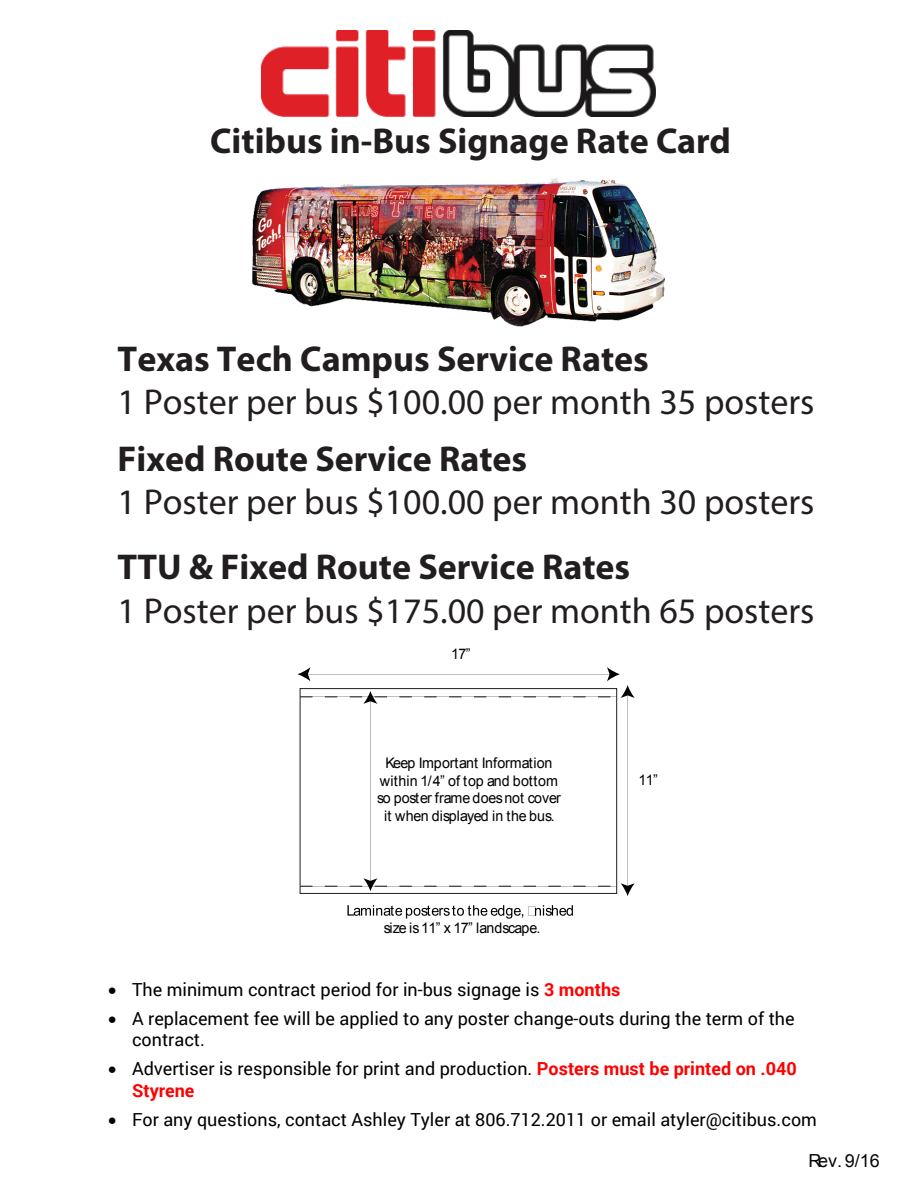
<style>
.page{position:relative;width:918px;height:1188px;background:#fff}
.page>*{position:absolute;margin:0;border:0;box-sizing:border-box;transform-origin:0 0}
.t1{font:36px "Myriad Pro";color:#221e1f}
.t2{font:700 36px "Myriad Pro";color:#221e1f}
.t3{font:18px/21.6px "Roboto";color:#000}
.t4{font:18px "Arial";color:#050606}
.t5{font:14.55px/17.5px "Arial";letter-spacing:-.005em;color:#000;text-align:center}
.t6{font:14.55px "Arial";letter-spacing:-.045em;color:#000}
.s1{font-weight:700;color:#f00}
</style>
<div class="page">
<img style="left:262px;top:31px;width:394px;height:85px">
<img style="left:252px;top:178px;width:413px;height:149px">
<svg style="left:347px;top:905px;width:226px;height:14px"></svg>
<svg style="left:300px;top:878px;width:335px;height:18px"></svg>
<svg style="left:298px;top:667px;width:337px;height:37px"></svg>
<h1 class="t2" style="left:210px;top:127px;width:522px">Citibus in-Bus Signage Rate Card</h1>
<h1 class="t2" style="left:118px;top:346px;width:533px">Texas Tech Campus Service Rates</h1>
<h1 class="t1" style="left:118px;top:390px;width:698px">1 Poster per bus $100.00 per month 35 posters</h1>
<h1 class="t2" style="left:118px;top:445px;width:411px">Fixed Route Service Rates</h1>
<h1 class="t1" style="left:118px;top:490px;width:698px">1 Poster per bus $100.00 per month 30 posters</h1>
<h1 class="t2" style="left:118px;top:554px;width:514px">TTU &amp; Fixed Route Service Rates</h1>
<h1 class="t1" style="left:118px;top:598px;width:698px">1 Poster per bus $175.00 per month 65 posters</h1>
<p class="t5" style="left:451px;top:645px;width:21px">17”</p>
<p class="t5" style="left:377px;top:755px;width:185px">Keep Important Information within 1/4” of top and bottom so poster frame does not cover it when displayed in the bus.</p>
<p class="t6" style="left:384px;top:918px;width:158px">size is 11” x 17” landscape.</p>
<p class="t5" style="left:638px;top:771px;width:21px">11”</p>
<p class="t3" style="left:108px;top:978px;width:514px">• The minimum contract period for in-bus signage is <span class="s1">3 months</span></p>
<p class="t3" style="left:132px;top:1007px;width:664px;text-indent:-24px">• A replacement fee will be applied to any poster change-outs during the term of the contract.</p>
<p class="t3" style="left:132px;top:1057px;width:666px;text-indent:-24px">• Advertiser is responsible for print and production. <span class="s1">Posters must be printed on .040<br>Styrene</span></p>
<p class="t3" style="left:108px;top:1108px;width:710px">• For any questions, contact Ashley Tyler at 806.712.2011 or email atyler@citibus.com</p>
<p class="t4" style="left:808px;top:1149px;width:73px">Rev. 9/16</p>
</div>
